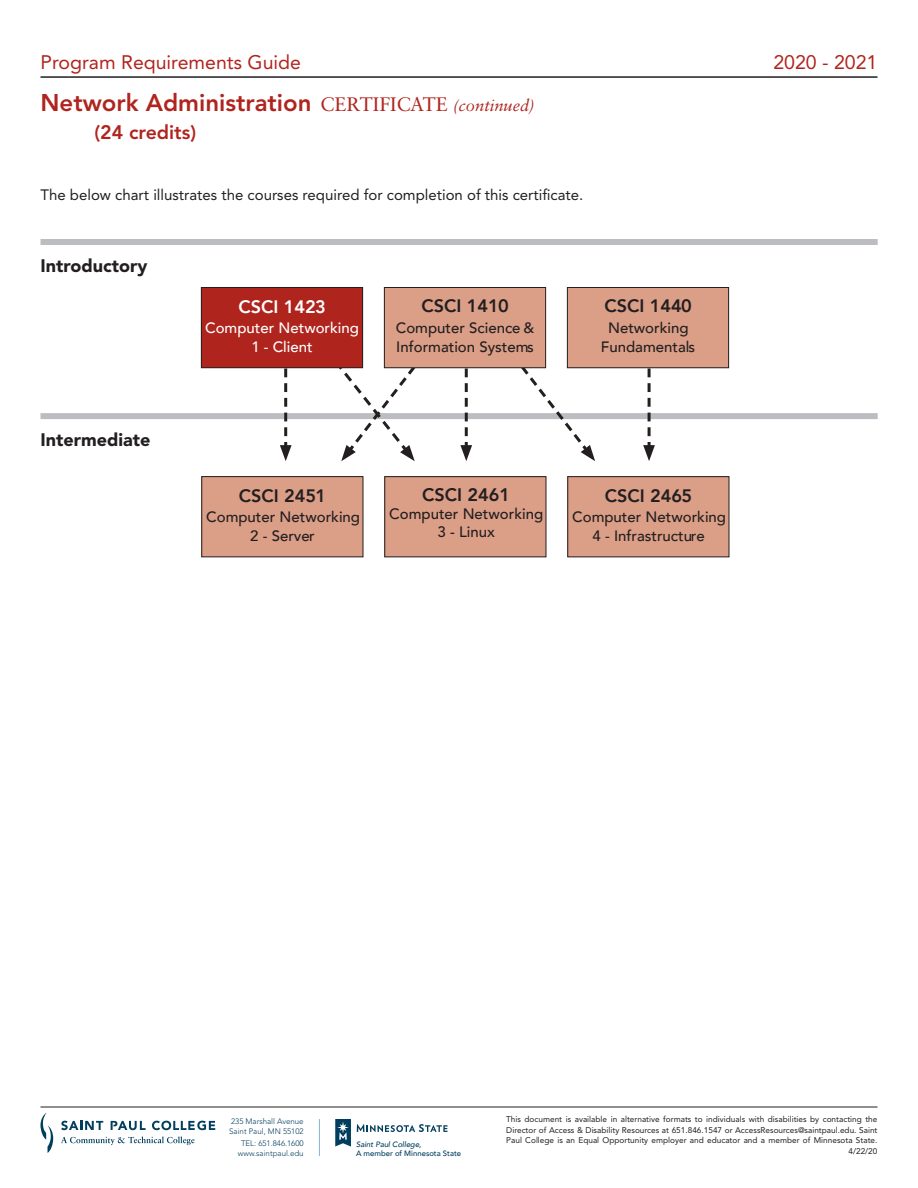
<style>
.page{position:relative;width:918px;height:1188px;background:#fff}
.page>*{position:absolute;margin:0;border:0;box-sizing:border-box;transform-origin:0 0}
.t1{font:800 24px "Avenir LT Std";color:#b0241e}
.t2{font:19.5px "Avenir LT Std";color:#b0241e}
.t3{font:800 19.5px "Avenir LT Std";color:#b0241e}
.t4{font:800 18px "Avenir";color:#231f20}
.t5{font:900 18px "Avenir LT Std";color:#231f20}
.t6{font:800 18px "Avenir";color:#fff}
.t7{font:800 18px "Avenir LT Std";color:#231f20}
.t8{font:500 15px/18.6px "Avenir";color:#231f20;text-align:center}
.t9{font:15px "Avenir LT Std";color:#231f20}
.t10{font:500 15px/18.6px "Avenir";color:#fff;text-align:center}
.t11{font:500 15px/18px "Avenir LT Std";color:#231f20;text-align:center}
.t12{font:8.25px/10.5px "Avenir LT Std";color:#231f20;text-align:right}
.t13{font:300 7.95px/9.4px "Avenir LT Std";color:#003e5e}
.t14{font:500 7.65px "Avenir";color:#003e5e}
.t15{font:italic 500 7.65px "Avenir";color:#003e5e}
.s1{font-family:"Sabon LT Std";font-weight:400;font-size:19.5px}
.s2{font-family:"Sabon";font-weight:400;font-style:italic;font-size:16.5px}
</style>
<div class="page">
<hr style="left:40px;top:1107px;width:838px;height:1px;background:#231f20">
<hr style="left:319px;top:1119px;width:1px;height:37px;background:#86b2d9">
<svg style="left:40px;top:1113px;width:13px;height:40px"></svg>
<svg style="left:61px;top:1136px;width:134px;height:9px"></svg>
<svg style="left:61px;top:1121px;width:42px;height:9px"></svg>
<svg style="left:152px;top:1121px;width:63px;height:9px"></svg>
<svg style="left:111px;top:1121px;width:35px;height:9px"></svg>
<svg style="left:357px;top:1124px;width:91px;height:8px"></svg>
<svg style="left:335px;top:1119px;width:16px;height:28px"></svg>
<div style="left:40px;top:413px;width:838px;height:6px;background:#bcbdc0"></div>
<svg style="left:280px;top:368px;width:12px;height:93px"></svg>
<svg style="left:460px;top:368px;width:12px;height:93px"></svg>
<svg style="left:643px;top:368px;width:12px;height:93px"></svg>
<svg style="left:492px;top:329px;width:103px;height:132px"></svg>
<svg style="left:312px;top:329px;width:133px;height:132px"></svg>
<div style="left:201px;top:287px;width:162px;height:81px;background:#b0241e"></div>
<div style="left:201px;top:287px;width:162px;height:81px;border:1px solid #231f20"></div>
<div style="left:385px;top:477px;width:161px;height:80px;background:#db9e87"></div>
<div style="left:384px;top:476px;width:162px;height:81px;border:1px solid #231f20"></div>
<div style="left:202px;top:477px;width:161px;height:80px;background:#db9e87"></div>
<div style="left:201px;top:476px;width:162px;height:81px;border:1px solid #231f20"></div>
<div style="left:384px;top:287px;width:162px;height:81px;background:#db9e87"></div>
<div style="left:384px;top:287px;width:162px;height:81px;border:1px solid #231f20"></div>
<div style="left:568px;top:477px;width:161px;height:80px;background:#db9e87"></div>
<div style="left:567px;top:476px;width:162px;height:81px;border:1px solid #231f20"></div>
<div style="left:567px;top:288px;width:162px;height:80px;background:#db9e87"></div>
<div style="left:567px;top:287px;width:162px;height:81px;border:1px solid #231f20"></div>
<hr style="left:40px;top:76px;width:838px;height:2px;background:#231f20">
<div style="left:40px;top:239px;width:838px;height:6px;background:#bcbdc0"></div>
<h2 class="t2" style="left:40px;top:51px;width:262px">Program Requirements Guide</h2>
<h2 class="t2" style="left:773px;top:51px;width:106px">2020 - 2021</h2>
<h1 class="t1" style="left:40px;top:89px;width:496px">Network Administration <span class="s1">CERTIFICATE</span> <span class="s2">(continued)</span></h1>
<h2 class="t3" style="left:94px;top:121px;width:103px">(24 credits)</h2>
<h3 class="t9" style="left:40px;top:186px;width:544px">The below chart illustrates the courses required for completion of this certificate.</h3>
<h3 class="t5" style="left:40px;top:255px;width:108px">Introductory</h3>
<h3 class="t5" style="left:40px;top:429px;width:111px">Intermediate</h3>
<h3 class="t6" style="left:238px;top:292px;width:89px">CSCI 1423</h3>
<h3 class="t10" style="left:205px;top:318px;width:155px">Computer Networking<br>1 - Client</h3>
<h3 class="t4" style="left:421px;top:292px;width:89px">CSCI 1410</h3>
<h3 class="t8" style="left:396px;top:317px;width:140px;line-height:19.8px;text-align:left">Computer Science &amp;<br>Information Systems</h3>
<h3 class="t4" style="left:604px;top:292px;width:89px">CSCI 1440</h3>
<h3 class="t8" style="left:601px;top:317px;width:96px;line-height:19.8px">Networking<br>Fundamentals</h3>
<h3 class="t4" style="left:239px;top:482px;width:89px">CSCI 2451</h3>
<h3 class="t8" style="left:206px;top:507px;width:155px">Computer Networking<br>2 - Server</h3>
<h3 class="t7" style="left:422px;top:484px;width:89px">CSCI 2461</h3>
<h3 class="t11" style="left:389px;top:505px;width:155px">Computer Networking<br>3 - Linux</h3>
<h3 class="t4" style="left:605px;top:482px;width:89px">CSCI 2465</h3>
<h3 class="t8" style="left:572px;top:507px;width:155px">Computer Networking<br>4 - Infrastructure</h3>
<p class="t13" style="left:229px;top:1117px;width:76px">235 Marshall Avenue<br>Saint Paul, MN 55102</p>
<p class="t13" style="left:238px;top:1139px;width:67px;text-align:center">TEL: 651.846.1600 www.saintpaul.edu</p>
<p class="t15" style="left:356px;top:1139px;width:67px">Saint Paul College,</p>
<p class="t14" style="left:356px;top:1147px;width:107px">A member of Minnesota State</p>
<p class="t12" style="left:506px;top:1114px;width:373px">This document is available in alternative formats to individuals with disabilities by contacting the Director of Access &amp; Disability Resources at 651.846.1547 or AccessResources@saintpaul.edu. Saint Paul College is an Equal Opportunity employer and educator and a member of Minnesota State.<br>4/22/20</p>
</div>
